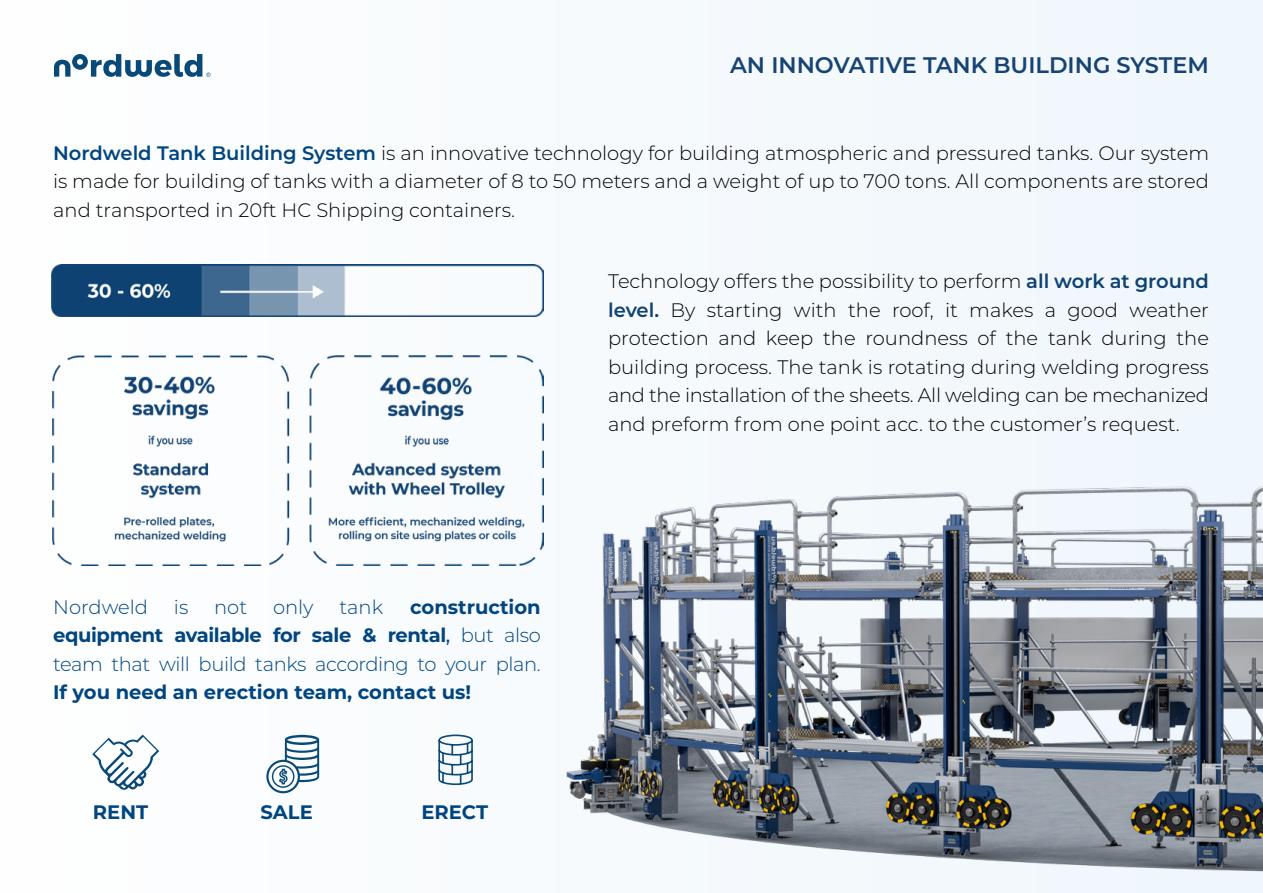
<style>
.page{position:relative;width:1263px;height:893px;background:#f7fafd}
.page>*{position:absolute;margin:0;border:0;box-sizing:border-box;transform-origin:0 0}
.t1{font:600 22.5px "Montserrat";color:#164374}
.t2{font:300 19.5px/28.5px "Montserrat";color:#000;text-align:justify}
.t3{font:300 19.5px/28.5px "Montserrat";letter-spacing:-.02em;color:#004580;text-align:justify}
.t4{font:700 19.5px "Montserrat";color:#004580}
.t5{font:300 19.5px "Montserrat";color:#004580}
.s1{font-weight:600;color:#004580}
.s2{font-weight:700}
.s3{font-weight:500}
.s4{font-weight:600;color:#0f4273}
</style>
<div class="page">
<img style="left:566px;top:486px;width:697px;height:386px">
<svg style="left:92px;top:734px;width:67px;height:56px"></svg>
<svg style="left:266px;top:735px;width:53px;height:58px"></svg>
<svg style="left:438px;top:734px;width:35px;height:52px"></svg>
<svg style="left:54px;top:54px;width:156px;height:23px"></svg>
<img style="left:52px;top:356px;width:492px;height:209px">
<img style="left:52px;top:264px;width:491px;height:53px">
<p class="t1" style="left:730px;top:49px;width:480px">AN INNOVATIVE TANK BUILDING SYSTEM</p>
<p class="t2" style="left:53px;top:138px;width:1157px"><span class="s1">Nordweld Tank Building System</span> is an innovative technology for building atmospheric and pressured tanks. Our system is made for building of tanks with a diameter of 8 to 50 meters and a weight of up to 700 tons. All components are stored and transported in 20ft HC Shipping containers.</p>
<p class="t3" style="left:53px;top:592px;width:489px;text-indent:357px"><span class="s2">construction equipment available for sale &amp; rental</span><span class="s3">,</span> but also team that will build tanks according to your plan.</p>
<p class="t4" style="left:53px;top:678px;width:419px">If you need an erection team, contact us!</p>
<p class="t5" style="left:53px;top:594px;width:96px">Nordweld</p>
<p class="t3" style="left:174px;top:592px;width:16px">is</p>
<p class="t3" style="left:214px;top:592px;width:34px">not</p>
<p class="t3" style="left:273px;top:592px;width:42px">only</p>
<p class="t3" style="left:339px;top:592px;width:45px">tank</p>
<p class="t4" style="left:93px;top:798px;width:57px">RENT</p>
<p class="t4" style="left:261px;top:798px;width:54px">SALE</p>
<p class="t4" style="left:421px;top:798px;width:68px">ERECT</p>
<p class="t2" style="left:608px;top:266px;width:602px">Technology offers the possibility to perform <span class="s4">all work at ground level.</span> By starting with the roof, it makes a good weather protection and keep the roundness of the tank during the building process. The tank is rotating during welding progress and the installation of the sheets. All welding can be mechanized and preform from one point acc. to the customer’s request.</p>
</div>
